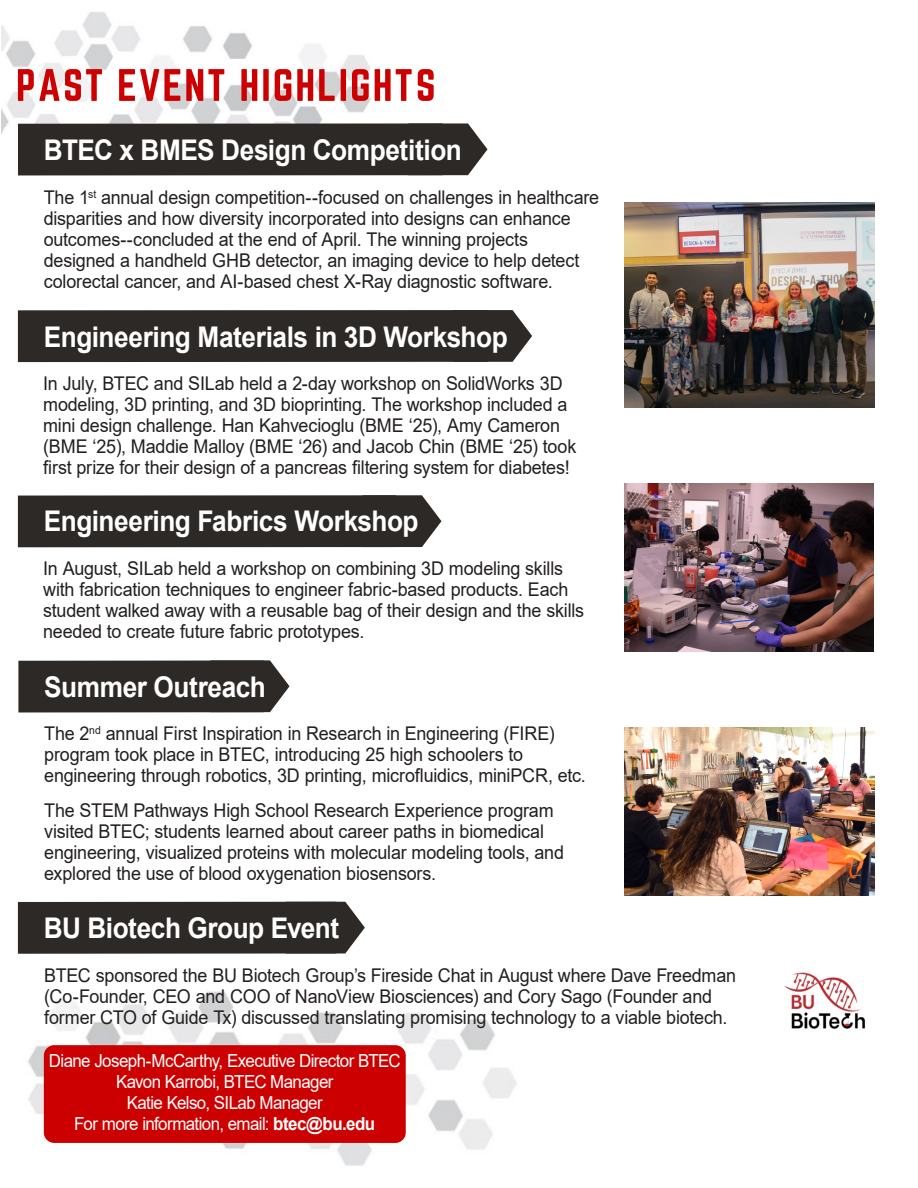
<style>
.page{position:relative;width:918px;height:1188px;background:#fff}
.page>*{position:absolute;margin:0;border:0;box-sizing:border-box;transform-origin:0 0}
.BTEC_SILab_Caption{font:700 28.5px "Arial";letter-spacing:-.015em;color:#fff;scale:.92 1}
.BTEC_SILab_PP{font:18.9px/21px "Arial";letter-spacing:-.01em;color:#231f20;scale:.95 1}
.BTEC_SILab_PP-2{font:18px "Arial";letter-spacing:-.035em;color:#fff;scale:.94 1}
.s1{font-weight:700}
</style>
<div class="page">
<img style="left:28px;top:991px;width:489px;height:175px">
<div style="left:44px;top:1045px;width:362px;height:98px;background:#c00;border-radius:10px"></div>
<img style="left:1px;top:12px;width:378px;height:164px">
<svg style="left:18px;top:69px;width:84px;height:32px"></svg>
<svg style="left:119px;top:69px;width:61px;height:32px"></svg>
<svg style="left:186px;top:69px;width:38px;height:32px"></svg>
<svg style="left:241px;top:69px;width:16px;height:32px"></svg>
<div style="left:263px;top:69px;width:6px;height:32px;background:#c00"></div>
<svg style="left:275px;top:69px;width:16px;height:32px"></svg>
<svg style="left:297px;top:69px;width:16px;height:32px"></svg>
<svg style="left:319px;top:69px;width:16px;height:32px"></svg>
<div style="left:341px;top:69px;width:5px;height:32px;background:#c00"></div>
<svg style="left:352px;top:69px;width:17px;height:32px"></svg>
<svg style="left:375px;top:69px;width:37px;height:32px"></svg>
<svg style="left:418px;top:69px;width:16px;height:32px"></svg>
<div style="left:18px;top:123px;width:470px;height:52px;background:#2d2926"></div>
<div style="left:18px;top:310px;width:514px;height:52px;background:#2d2926"></div>
<div style="left:18px;top:495px;width:423px;height:52px;background:#2d2926"></div>
<img style="left:624px;top:202px;width:250px;height:206px">
<img style="left:624px;top:483px;width:250px;height:169px">
<img style="left:624px;top:728px;width:250px;height:168px">
<div style="left:18px;top:660px;width:272px;height:52px;background:#2d2926"></div>
<div style="left:18px;top:902px;width:347px;height:52px;background:#2d2926"></div>
<img style="left:784px;top:972px;width:81px;height:57px">
<p class="BTEC_SILab_Caption" style="left:44px;top:130px;width:456px">BTEC x BMES Design Competition</p>
<p class="BTEC_SILab_PP" style="left:44px;top:187px;width:586px">The 1<sup>st</sup> annual design competition--focused on challenges in healthcare disparities and how diversity incorporated into designs can enhance outcomes--concluded at the end of April. The winning projects designed a handheld GHB detector, an imaging device to help detect colorectal cancer, and AI-based chest X-Ray diagnostic software.</p>
<p class="BTEC_SILab_Caption" style="left:44px;top:317px;width:506px">Engineering Materials in 3D Workshop</p>
<p class="BTEC_SILab_PP" style="left:43px;top:373px;width:563px">In July, BTEC and SILab held a 2-day workshop on SolidWorks 3D modeling, 3D printing, and 3D bioprinting. The workshop included a mini design challenge. Han Kahvecioglu (BME ‘25), Amy Cameron (BME ‘25), Maddie Malloy (BME ‘26) and Jacob Chin (BME ‘25) took first prize for their design of a pancreas filtering system for diabetes!</p>
<p class="BTEC_SILab_Caption" style="left:44px;top:501px;width:409px">Engineering Fabrics Workshop</p>
<p class="BTEC_SILab_PP" style="left:43px;top:558px;width:571px">In August, SILab held a workshop on combining 3D modeling skills with fabrication techniques to engineer fabric-based products. Each student walked away with a reusable bag of their design and the skills needed to create future fabric prototypes.</p>
<p class="BTEC_SILab_Caption" style="left:44px;top:667px;width:242px">Summer Outreach</p>
<p class="BTEC_SILab_PP" style="left:44px;top:723px;width:572px">The 2<sup>nd</sup> annual First Inspiration in Research in Engineering (FIRE) program took place in BTEC, introducing 25 high schoolers to engineering through robotics, 3D printing, microfluidics, miniPCR, etc.</p>
<p class="BTEC_SILab_PP" style="left:44px;top:800px;width:549px">The STEM Pathways High School Research Experience program visited BTEC; students learned about career paths in biomedical engineering, visualized proteins with molecular modeling tools, and explored the use of blood oxygenation biosensors.</p>
<p class="BTEC_SILab_Caption" style="left:44px;top:908px;width:323px">BU Biotech Group Event</p>
<p class="BTEC_SILab_PP" style="left:44px;top:965px;width:730px">BTEC sponsored the BU Biotech Group’s Fireside Chat in August where Dave Freedman (Co-Founder, CEO and COO of NanoView Biosciences) and Cory Sago (Founder and</p>
<p class="BTEC_SILab_PP" style="left:44px;top:1007px;width:721px">former CTO of Guide Tx) discussed translating promising technology to a viable biotech.</p>
<p class="BTEC_SILab_PP-2" style="left:49px;top:1048px;width:376px">Diane Joseph-McCarthy, Executive Director BTEC</p>
<p class="BTEC_SILab_PP-2" style="left:116px;top:1069px;width:233px">Kavon Karrobi, BTEC Manager</p>
<p class="BTEC_SILab_PP-2" style="left:127px;top:1090px;width:210px">Katie Kelso, SILab Manager</p>
<p class="BTEC_SILab_PP-2" style="left:74px;top:1111px;width:322px">For more information, email: <span class="s1">btec@bu.edu</span></p>
</div>
